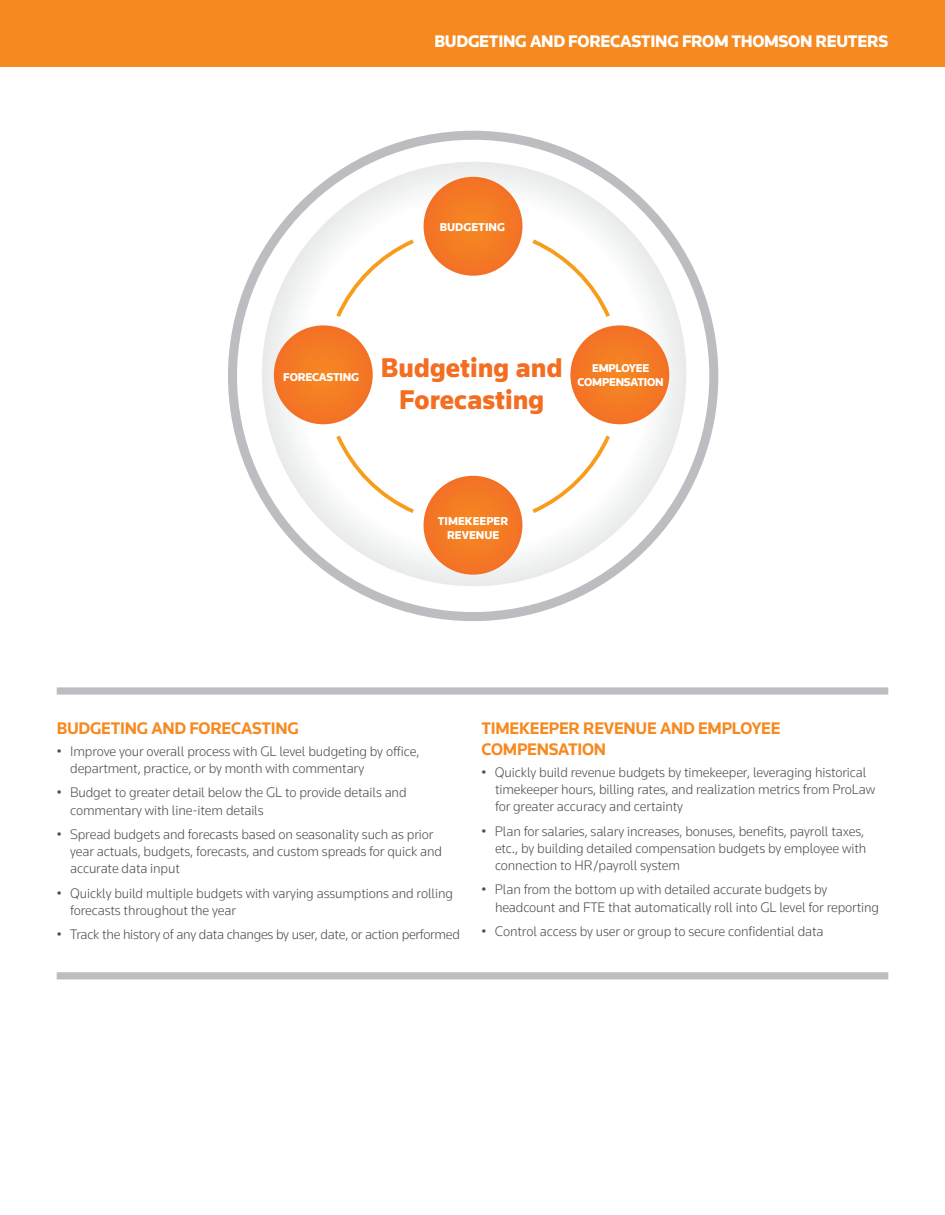
<style>
.page{position:relative;width:945px;height:1215px;background:#fff}
.page>*{position:absolute;margin:0;border:0;box-sizing:border-box;transform-origin:0 0}
.t1{font:900 27.9px/32.2px "Knowledge 2017";color:#f36e21;text-align:center}
.Body_headline{font:700 17.25px/21px "Knowledge 2017";letter-spacing:-.015em;color:#f6891f}
.t2{font:900 17.25px "Knowledge 2017";letter-spacing:-.02em;color:#fff}
.Body_bullets{font:300 14.25px/17.2px "Knowledge 2017";letter-spacing:-.01em;color:#4b4c4d}
.t3{font:900 11.7px/14.1px "Knowledge 2017";letter-spacing:-.02em;color:#fff;text-align:center}
.t4{font:900 11.7px/14.1px "Knowledge 2017";color:#fff;text-align:center}
</style>
<div class="page">
<div style="left:0;top:0;width:945px;height:66px;background:#f6891f"></div>
<svg style="left:228px;top:131px;width:490px;height:490px"></svg>
<svg style="left:333px;top:431px;width:85px;height:85px"></svg>
<svg style="left:528px;top:431px;width:85px;height:85px"></svg>
<svg style="left:528px;top:236px;width:85px;height:85px"></svg>
<svg style="left:333px;top:236px;width:85px;height:85px"></svg>
<div style="left:424px;top:177px;width:98px;height:99px;background:#f47924;border-radius:49px"></div>
<div style="left:570px;top:325px;width:99px;height:99px;background:#f47924;border-radius:49px"></div>
<div style="left:274px;top:325px;width:99px;height:99px;background:#f47924;border-radius:49px"></div>
<div style="left:424px;top:476px;width:98px;height:99px;background:#f47924;border-radius:49px"></div>
<div style="left:57px;top:687px;width:831px;height:8px;background:#bcbdc0"></div>
<div style="left:57px;top:972px;width:831px;height:7px;background:#bcbdc0"></div>
<p class="t2" style="left:434px;top:31px;width:455px">BUDGETING AND FORECASTING FROM THOMSON REUTERS</p>
<p class="t4" style="left:440px;top:220px;width:67px">BUDGETING</p>
<p class="t1" style="left:381px;top:351px;width:183px">Budgeting and<br>Forecasting</p>
<p class="t3" style="left:283px;top:370px;width:77px">FORECASTING</p>
<p class="t3" style="left:578px;top:361px;width:88px">EMPLOYEE<br>COMPENSATION</p>
<p class="t4" style="left:438px;top:514px;width:72px">TIMEKEEPER<br>REVENUE</p>
<p class="Body_headline" style="left:57px;top:718px;width:244px">BUDGETING AND FORECASTING</p>
<p class="Body_bullets" style="left:70px;top:742px;width:351px;text-indent:-14px">• Improve your overall process with GL level budgeting by office, department, practice, or by month with commentary</p>
<p class="Body_bullets" style="left:70px;top:784px;width:338px;text-indent:-14px">• Budget to greater detail below the GL to provide details and commentary with line-item details</p>
<p class="Body_bullets" style="left:70px;top:825px;width:373px;text-indent:-14px">• Spread budgets and forecasts based on seasonality such as prior year actuals, budgets, forecasts, and custom spreads for quick and accurate data input</p>
<p class="Body_bullets" style="left:70px;top:884px;width:384px;text-indent:-14px">• Quickly build multiple budgets with varying assumptions and rolling forecasts throughout the year</p>
<p class="Body_bullets" style="left:57px;top:926px;width:405px">• Track the history of any data changes by user, date, or action performed</p>
<p class="Body_headline" style="left:482px;top:718px;width:301px">TIMEKEEPER REVENUE AND EMPLOYEE<br>COMPENSATION</p>
<p class="Body_bullets" style="left:495px;top:763px;width:382px;text-indent:-14px">• Quickly build revenue budgets by timekeeper, leveraging historical timekeeper hours, billing rates, and realization metrics from ProLaw for greater accuracy and certainty</p>
<p class="Body_bullets" style="left:495px;top:822px;width:373px;text-indent:-14px">• Plan for salaries, salary increases, bonuses, benefits, payroll taxes, etc., by building detailed compensation budgets by employee with connection to HR/payroll system</p>
<p class="Body_bullets" style="left:495px;top:881px;width:386px;text-indent:-14px">• Plan from the bottom up with detailed accurate budgets by headcount and FTE that automatically roll into GL level for reporting</p>
<p class="Body_bullets" style="left:482px;top:922px;width:344px">• Control access by user or group to secure confidential data</p>
</div>
